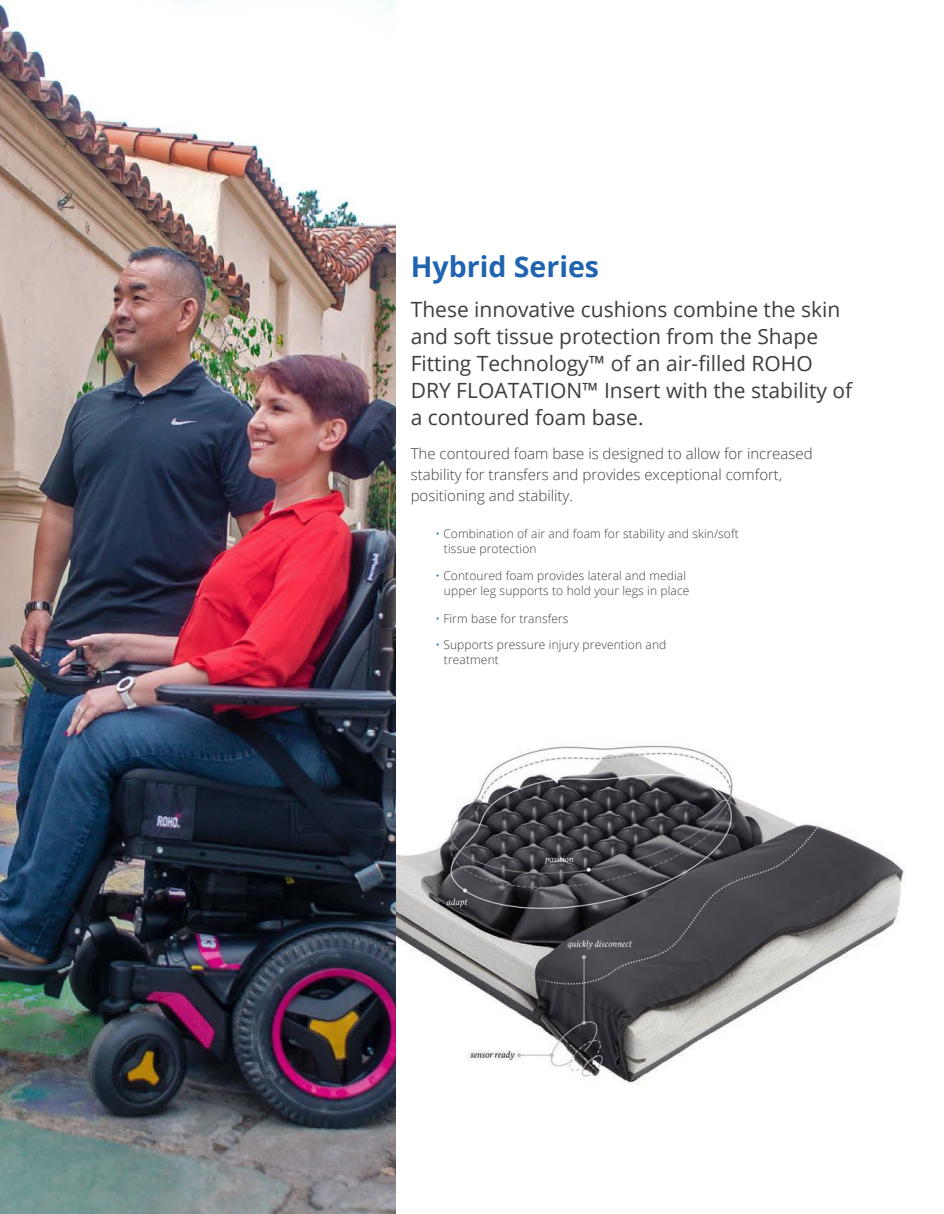
<style>
.page{position:relative;width:944px;height:1214px;background:#fff}
.page>*{position:absolute;margin:0;border:0;box-sizing:border-box;transform-origin:0 0}
.Body_Copy{font:700 28.5px "Open Sans";color:#2064b1}
.Body_Copy-2{font:21px/27px "Open Sans";color:#3e3e3f}
.Body_Copy-3{font:300 15px/21px "Open Sans";color:#3e3e3f}
.Body_Copy-4{font:300 12px "Open Sans";letter-spacing:.01em;color:#3e3e3f}
.s1{color:#0067a5}
</style>
<div class="page">
<img style="left:395px;top:738px;width:510px;height:361px">
<img style="left:0;top:0;width:395px;height:1214px">
<p class="Body_Copy" style="left:411px;top:246px;width:190px">Hybrid Series</p>
<p class="Body_Copy-2" style="left:411px;top:295px;width:443px">These innovative cushions combine the skin and soft tissue protection from the Shape Fitting Technology™ of an air-filled ROHO DRY FLOATATION™ Insert with the stability of a contoured foam base.</p>
<p class="Body_Copy-3" style="left:411px;top:442px;width:403px">The contoured foam base is designed to allow for increased stability for transfers and provides exceptional comfort, positioning and stability.</p>
<p class="Body_Copy-4" style="left:435px;top:525px;width:305px"><span class="s1">•</span> Combination of air and foam for stability and skin/soft</p>
<p class="Body_Copy-4" style="left:444px;top:540px;width:94px">tissue protection</p>
<p class="Body_Copy-4" style="left:435px;top:567px;width:252px"><span class="s1">•</span> Contoured foam provides lateral and medial</p>
<p class="Body_Copy-4" style="left:444px;top:582px;width:247px">upper leg supports to hold your legs in place</p>
<p class="Body_Copy-4" style="left:435px;top:610px;width:135px"><span class="s1">•</span> Firm base for transfers</p>
<p class="Body_Copy-4" style="left:435px;top:636px;width:232px"><span class="s1">•</span> Supports pressure injury prevention and</p>
<p class="Body_Copy-4" style="left:444px;top:651px;width:56px">treatment</p>
</div>
